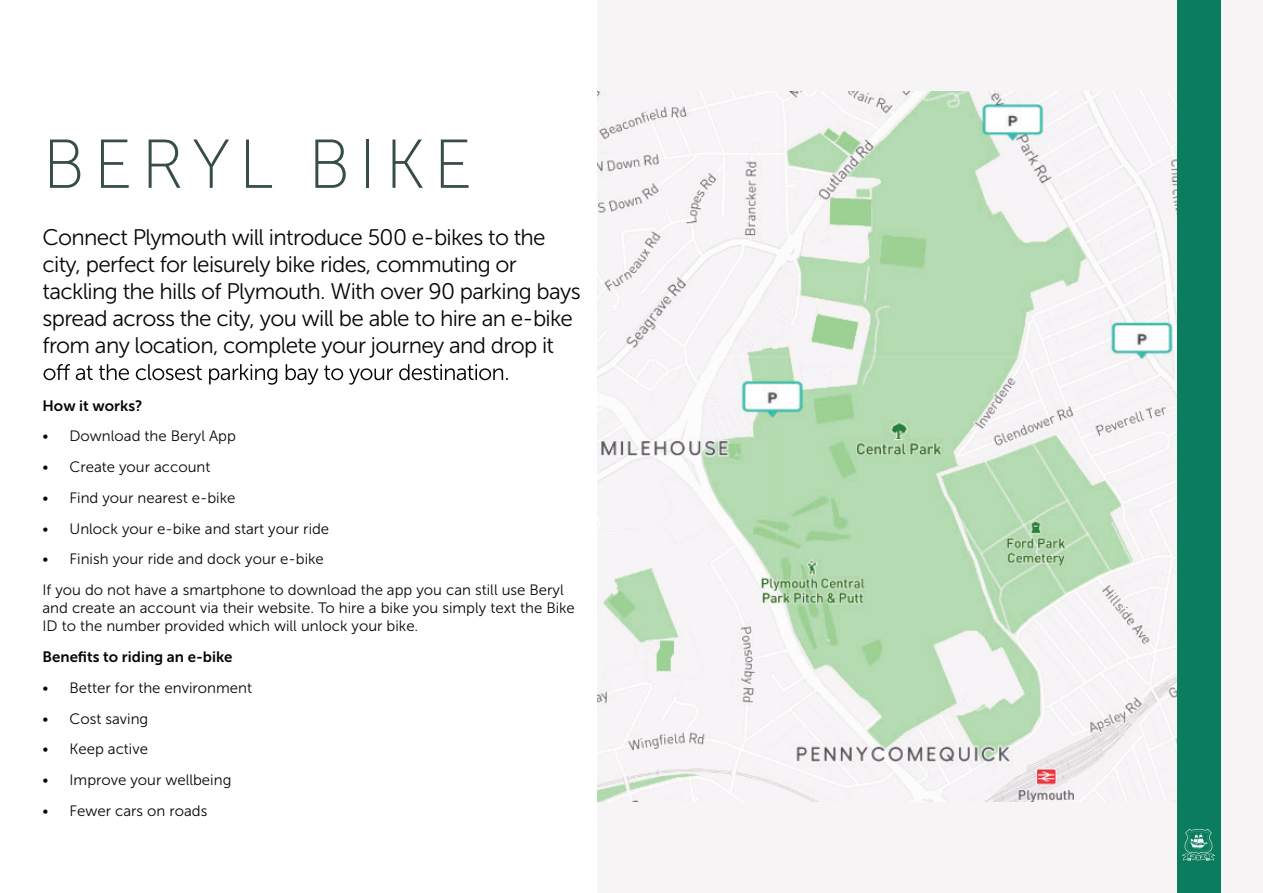
<style>
.page{position:relative;width:1263px;height:893px;background:#fff}
.page>*{position:absolute;margin:0;border:0;box-sizing:border-box;transform-origin:0 0}
.t1{font:69px "Museo Sans 100";letter-spacing:.12em;color:#374e45}
.t2{font:22.5px/27px "Museo Sans 300";letter-spacing:-.03em;color:#080705}
.t3{font:15px/30.8px "Museo Sans 300";color:#080705}
.t4{font:15px "Museo Sans 700";color:#080705}
</style>
<div class="page">
<div style="left:597px;top:0;width:666px;height:893px;background:#f7f4f5"></div>
<img style="left:597px;top:91px;width:580px;height:710px">
<div style="left:1177px;top:0;width:43px;height:893px;background:#0c7c5f"></div>
<svg style="left:1182px;top:829px;width:33px;height:32px"></svg>
<svg style="left:44px;top:364px;width:464px;height:21px"></svg>
<h1 class="t1" style="left:43px;top:128px;width:432px">BERYL BIKE</h1>
<p class="t2" style="left:43px;top:224px;width:540px">Connect Plymouth will introduce 500 e-bikes to the city, perfect for leisurely bike rides, commuting or tackling the hills of Plymouth. With over 90 parking bays spread across the city, you will be able to hire an e-bike from any location, complete your journey and drop it</p>
<p class="t4" style="left:43px;top:397px;width:102px">How it works?</p>
<p class="t3" style="left:43px;top:421px;width:195px">• Download the Beryl App</p>
<p class="t3" style="left:43px;top:452px;width:169px">• Create your account</p>
<p class="t3" style="left:43px;top:483px;width:194px">• Find your nearest e-bike</p>
<p class="t3" style="left:43px;top:513px;width:288px">• Unlock your e-bike and start your ride</p>
<p class="t3" style="left:43px;top:544px;width:523px">• Finish your ride and dock your e-bike<br>If you do not have a smartphone to download the app you can still use Beryl</p>
<p class="t3" style="left:43px;top:599px;width:534px;line-height:18px">and create an account via their website. To hire a bike you simply text the Bike<br>ID to the number provided which will unlock your bike.</p>
<p class="t4" style="left:43px;top:648px;width:192px">Benefits to riding an e-bike</p>
<p class="t3" style="left:43px;top:672px;width:211px">• Better for the environment</p>
<p class="t3" style="left:43px;top:703px;width:107px">• Cost saving</p>
<p class="t3" style="left:43px;top:734px;width:107px">• Keep active</p>
<p class="t3" style="left:43px;top:765px;width:190px">• Improve your wellbeing</p>
<p class="t3" style="left:43px;top:795px;width:166px">• Fewer cars on roads</p>
</div>
